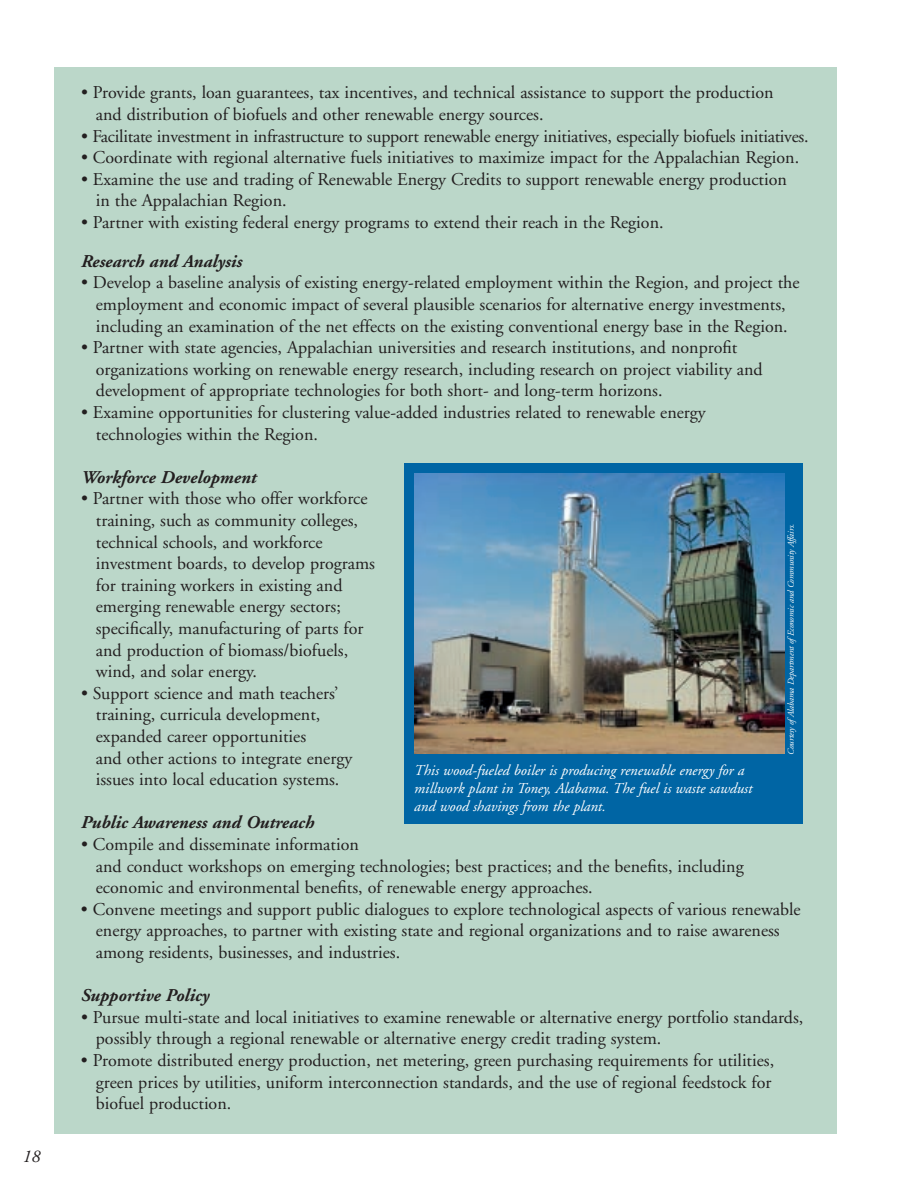
<style>
.page{position:relative;width:918px;height:1188px;background:#fff}
.page>*{position:absolute;margin:0;border:0;box-sizing:border-box;transform-origin:0 0}
.t1{font:18px/21.6px "Adobe Garamond";color:#231f20}
.t2{font:italic 700 18px "Adobe Garamond";color:#231f20}
.t3{font:italic 18px "Adobe Garamond";color:#231f20}
.t4{font:italic 15px/18px "Adobe Garamond";color:#fff}
.t5{font:italic 9px "Adobe Garamond";letter-spacing:-.015em;color:#fff}
</style>
<div class="page">
<div style="left:54px;top:68px;width:783px;height:1066px;background:#bbd7c9"></div>
<div style="left:404px;top:463px;width:399px;height:361px;background:#0065a4"></div>
<img style="left:414px;top:474px;width:370px;height:279px">
<p class="t3" style="left:23px;top:1147px;width:19px">18</p>
<p class="t1" style="left:96px;top:82px;width:679px;text-indent:-15px">• Provide grants, loan guarantees, tax incentives, and technical assistance to support the production and distribution of biofuels and other renewable energy sources.</p>
<p class="t1" style="left:81px;top:126px;width:729px">• Facilitate investment in infrastructure to support renewable energy initiatives, especially biofuels initiatives.</p>
<p class="t1" style="left:81px;top:147px;width:720px">• Coordinate with regional alternative fuels initiatives to maximize impact for the Appalachian Region.</p>
<p class="t1" style="left:96px;top:169px;width:693px;text-indent:-15px">• Examine the use and trading of Renewable Energy Credits to support renewable energy production in the Appalachian Region.</p>
<p class="t1" style="left:81px;top:212px;width:584px">• Partner with existing federal energy programs to extend their reach in the Region.</p>
<p class="t2" style="left:81px;top:251px;width:163px">Research and Analysis</p>
<p class="t1" style="left:81px;top:272px;width:720px;text-align:center">• Develop a baseline analysis of existing energy-related employment within the Region, and project the employment and economic impact of several plausible scenarios for alternative energy investments, including an examination of the net effects on the existing conventional energy base in the Region.</p>
<p class="t1" style="left:96px;top:337px;width:668px;text-indent:-15px">• Partner with state agencies, Appalachian universities and research institutions, and nonprofit organizations working on renewable energy research, including research on project viability and development of appropriate technologies for both short- and long-term horizons.</p>
<p class="t1" style="left:96px;top:402px;width:611px;text-indent:-15px">• Examine opportunities for clustering value-added industries related to renewable energy technologies within the Region.</p>
<p class="t2" style="left:81px;top:467px;width:177px">Workforce Development</p>
<p class="t1" style="left:96px;top:488px;width:281px;text-indent:-15px">• Partner with those who offer workforce training, such as community colleges, technical schools, and workforce investment boards, to develop programs for training workers in existing and emerging renewable energy sectors; specifically, manufacturing of parts for and production of biomass/biofuels, wind, and solar energy.</p>
<p class="t1" style="left:96px;top:683px;width:258px;text-indent:-15px">• Support science and math teachers’ training, curricula development, expanded career opportunities<br>and other actions to integrate energy issues into local education systems.</p>
<p class="t2" style="left:81px;top:813px;width:235px">Public Awareness and Outreach</p>
<p class="t1" style="left:96px;top:834px;width:649px;text-indent:-15px">• Compile and disseminate information<br>and conduct workshops on emerging technologies; best practices; and the benefits, including economic and environmental benefits, of renewable energy approaches.</p>
<p class="t1" style="left:96px;top:899px;width:706px;text-indent:-15px">• Convene meetings and support public dialogues to explore technological aspects of various renewable energy approaches, to partner with existing state and regional organizations and to raise awareness among residents, businesses, and industries.</p>
<p class="t2" style="left:81px;top:986px;width:130px">Supportive Policy</p>
<p class="t1" style="left:96px;top:1007px;width:709px;text-indent:-15px">• Pursue multi-state and local initiatives to examine renewable or alternative energy portfolio standards, possibly through a regional renewable or alternative energy credit trading system.</p>
<p class="t1" style="left:96px;top:1050px;width:680px;text-indent:-15px">• Promote distributed energy production, net metering, green purchasing requirements for utilities, green prices by utilities, uniform interconnection standards, and the use of regional feedstock for biofuel production.</p>
<p class="t5" style="left:786px;top:755px;width:232px;rotate:-90deg">Courtesy ofAlabama Department ofEconomic and Community Affairs.</p>
<p class="t4" style="left:414px;top:761px;width:340px">This wood-fueled boiler is producing renewable energy for a millwork plant in Toney, Alabama. The fuel is waste sawdust and wood shavings from the plant.</p>
</div>
